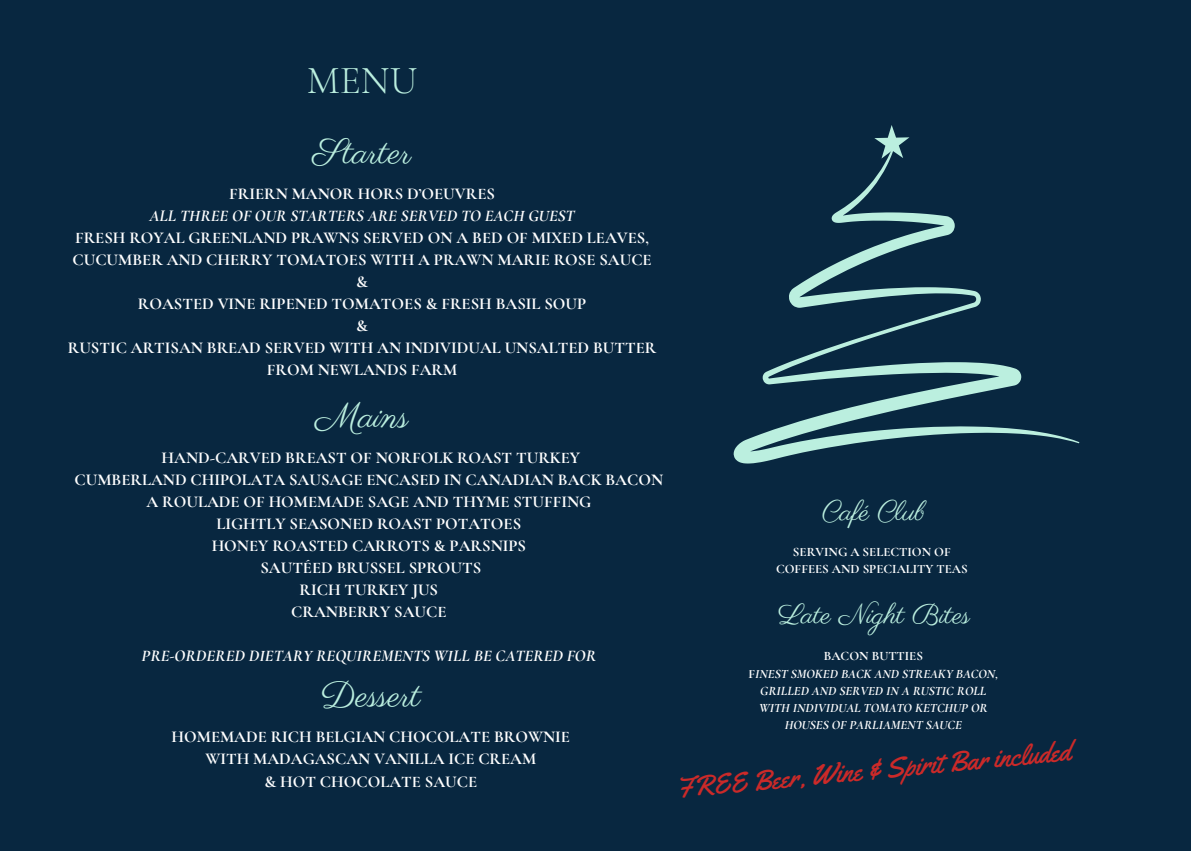
<style>
.page{position:relative;width:1191px;height:851px;background:#fff}
.page>*{position:absolute;margin:0;border:0;box-sizing:border-box;transform-origin:0 0}
.t1{font:300 39.6px "Cormorant Garamond";color:#bbefdf}
.t2{font:35.6px "Parisienne";color:#bbefdf}
.t3{font:28px "Yellowtail";color:#cb2a29}
.t4{font:27.8px "Parisienne";color:#bbefdf}
.t5{font:700 16.6px/22px "Cormorant Garamond";color:#fff;text-align:center}
.t6{font:italic 700 16.6px "Cormorant Garamond";color:#fff}
.t7{font:italic 700 12.8px "Cormorant Garamond";color:#fff}
.t8{font:700 12.8px "Cormorant Garamond";color:#fff}
.s1{font-style:italic}
.s2{font-style:normal}
</style>
<div class="page">
<div style="left:0;top:0;width:1191px;height:850px;background:#082740"></div>
<svg style="left:734px;top:159px;width:345px;height:304px"></svg>
<svg style="left:874px;top:125px;width:35px;height:34px"></svg>
<h1 class="t1" style="left:307px;top:56px;width:112px">MENU</h1>
<h4 class="t2" style="left:313px;top:131px;width:100px">Starter</h4>
<h2 class="t5" style="left:68px;top:183px;width:590px">FRIERN MANOR HORS D’OEUVRES<br><span class="s1">ALL THREE OF OUR STARTERS ARE SERVED TO EACH GUEST<br></span>FRESH ROYAL GREENLAND PRAWNS SERVED ON A BED OF MIXED LEAVES, CUCUMBER AND CHERRY TOMATOES WITH A PRAWN MARIE ROSE SAUCE &amp;<br>ROASTED VINE RIPENED TOMATOES &amp; FRESH BASIL SOUP<br>&amp;<br>RUSTIC ARTISAN BREAD SERVED WITH AN INDIVIDUAL UNSALTED BUTTER FROM NEWLANDS FARM</h2>
<h2 class="t2" style="left:316px;top:394px;width:94px">Mains</h2>
<h4 class="t5" style="left:75px;top:446px;width:590px">HAND-CARVED BREAST OF NORFOLK ROAST TURKEY<br>CUMBERLAND CHIPOLATA SAUSAGE ENCASED IN CANADIAN BACK BACON A ROULADE OF HOMEMADE SAGE AND THYME STUFFING<br>LIGHTLY SEASONED ROAST POTATOES<br>HONEY ROASTED CARROTS &amp; PARSNIPS<br>SAUTÉED BRUSSEL SPROUTS<br>RICH TURKEY JUS</h4>
<h4 class="t5" style="left:291px;top:600px;width:157px">CRANBERRY SAUCE</h4>
<h4 class="t6" style="left:142px;top:645px;width:456px">PRE-ORDERED DIETARY REQUIREMENTS WILL BE CATERED FOR</h4>
<h2 class="t2" style="left:321px;top:673px;width:101px">Dessert</h2>
<h4 class="t5" style="left:172px;top:726px;width:400px">HOMEMADE RICH BELGIAN CHOCOLATE BROWNIE<br>WITH MADAGASCAN VANILLA ICE CREAM<br>&amp; HOT CHOCOLATE SAUCE</h4>
<p class="t4" style="left:822px;top:495px;width:104px">Café Club</p>
<h3 class="t8" style="left:793px;top:544px;width:159px">SERVING A SELECTION OF</h3>
<p class="t8" style="left:776px;top:561px;width:193px">COFFEES AND SPECIALITY TEAS</p>
<p class="t4" style="left:778px;top:597px;width:193px">Late Night Bites</p>
<h3 class="t8" style="left:824px;top:648px;width:101px">BACON BUTTIES</h3>
<p class="t7" style="left:748px;top:665px;width:251px"><span class="s2">F</span>INEST SMOKED BACK AND STREAKY BACON,</p>
<p class="t7" style="left:760px;top:683px;width:228px">GRILLED AND SERVED IN A RUSTIC ROLL</p>
<p class="t7" style="left:759px;top:700px;width:230px">WITH INDIVIDUAL TOMATO KETCHUP OR</p>
<p class="t7" style="left:785px;top:717px;width:179px">HOUSES OF PARLIAMENT SAUCE</p>
<p class="t3" style="left:675px;top:768px;width:397px;rotate:-5deg">FREE Beer, Wine &amp; Spirit Bar included</p>
</div>
